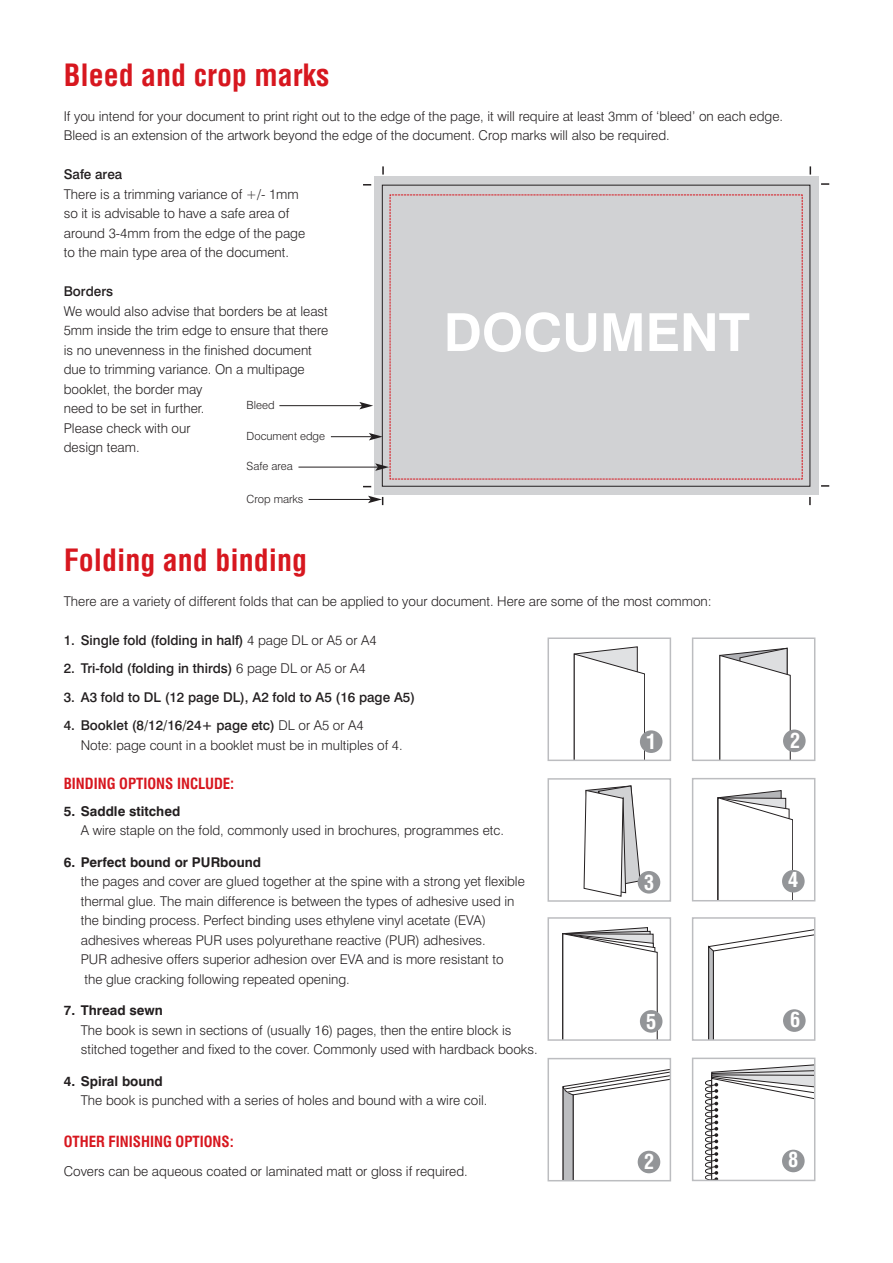
<style>
.page{position:relative;width:893px;height:1263px;background:#fff}
.page>*{position:absolute;margin:0;border:0;box-sizing:border-box;transform-origin:0 0}
.t1{font:700 52.5px "Swiss 721 BT";color:#fff}
.t2{font:700 condensed 30px "Helvetica";color:#d7171f}
.t3{font:700 condensed 20.4px "Helvetica";color:#fff}
.t4{font:700 condensed 15px "Swiss 721 BT";color:#d7171f}
.t5{font:300 13.5px/19.5px "Swiss 721 BT";color:#231f20}
.t6{font:500 13.5px "Swiss 721 BT";color:#231f20}
.t7{font:700 13.5px "Swiss 721 BT";color:#231f20}
.t8{font:300 11.25px "Swiss 721 BT";color:#231f20}
.s1{font-weight:300}
.s2{font-weight:500}
</style>
<div class="page">
<div style="left:374px;top:177px;width:444px;height:318px;background:#d1d2d4"></div>
<svg style="left:382px;top:166px;width:2px;height:9px"></svg>
<svg style="left:809px;top:166px;width:2px;height:9px"></svg>
<svg style="left:809px;top:497px;width:2px;height:8px"></svg>
<svg style="left:363px;top:184px;width:8px;height:2px"></svg>
<svg style="left:821px;top:183px;width:8px;height:2px"></svg>
<svg style="left:821px;top:485px;width:8px;height:2px"></svg>
<hr style="left:279px;top:405px;width:83px;height:1px;background:#231f20">
<hr style="left:331px;top:436px;width:40px;height:1px;background:#231f20">
<hr style="left:298px;top:467px;width:80px;height:1px;background:#231f20">
<svg style="left:359px;top:194px;width:444px;height:286px"></svg>
<hr style="left:309px;top:499px;width:62px;height:1px;background:#231f20">
<svg style="left:368px;top:496px;width:15px;height:9px"></svg>
<svg style="left:574px;top:647px;width:71px;height:111px"></svg>
<div style="left:547px;top:638px;width:124px;height:123px;border:2px solid #bcbdc0"></div>
<svg style="left:584px;top:786px;width:56px;height:110px"></svg>
<div style="left:547px;top:778px;width:124px;height:124px;border:2px solid #bcbdc0"></div>
<svg style="left:719px;top:648px;width:71px;height:110px"></svg>
<div style="left:692px;top:638px;width:123px;height:123px;border:2px solid #bcbdc0"></div>
<svg style="left:718px;top:790px;width:75px;height:108px"></svg>
<div style="left:692px;top:778px;width:123px;height:123px;border:2px solid #bcbdc0"></div>
<div style="left:640px;top:730px;width:22px;height:23px;background:#939598;border-radius:50%"></div>
<div style="left:638px;top:871px;width:22px;height:23px;background:#939598;border-radius:50%"></div>
<div style="left:782px;top:870px;width:22px;height:23px;background:#939598;border-radius:50%"></div>
<div style="left:783px;top:730px;width:22px;height:22px;background:#939598;border-radius:50%"></div>
<svg style="left:562px;top:927px;width:95px;height:111px"></svg>
<div style="left:547px;top:917px;width:124px;height:124px;border:2px solid #bcbdc0"></div>
<svg style="left:563px;top:1069px;width:105px;height:109px"></svg>
<div style="left:547px;top:1058px;width:124px;height:123px;border:2px solid #bcbdc0"></div>
<svg style="left:708px;top:929px;width:104px;height:109px"></svg>
<div style="left:692px;top:917px;width:123px;height:124px;border:2px solid #bcbdc0"></div>
<svg style="left:705px;top:1064px;width:107px;height:114px"></svg>
<div style="left:692px;top:1058px;width:123px;height:123px;border:2px solid #bcbdc0"></div>
<div style="left:640px;top:1010px;width:22px;height:23px;background:#939598;border-radius:50%"></div>
<div style="left:638px;top:1151px;width:22px;height:22px;background:#939598;border-radius:50%"></div>
<div style="left:782px;top:1150px;width:22px;height:22px;background:#939598;border-radius:50%"></div>
<div style="left:783px;top:1009px;width:22px;height:23px;background:#939598;border-radius:50%"></div>
<h2 class="t2" style="left:64px;top:64px;width:267px">Bleed and crop marks</h2>
<p class="t5" style="left:64px;top:108px;width:721px">If you intend for your document to print right out to the edge of the page, it will require at least 3mm of ‘bleed’ on each edge.<br>Bleed is an extension of the artwork beyond the edge of the document. Crop marks will also be required.</p>
<p class="t6" style="left:64px;top:170px;width:60px">Safe area</p>
<p class="t5" style="left:64px;top:186px;width:243px">There is a trimming variance of +/- 1mm so it is advisable to have a safe area of around 3-4mm from the edge of the page to the main type area of the document.</p>
<p class="t6" style="left:64px;top:287px;width:51px">Borders</p>
<p class="t5" style="left:64px;top:303px;width:266px">We would also advise that borders be at least<br>5mm inside the trim edge to ensure that there is no unevenness in the finished document due to trimming variance. On a multipage booklet, the border may<br>need to be set in further.<br>Please check with our<br>design team.</p>
<h1 class="t1" style="left:444px;top:313px;width:308px">DOCUMENT</h1>
<p class="t8" style="left:247px;top:401px;width:29px">Bleed</p>
<p class="t8" style="left:247px;top:432px;width:80px">Document edge</p>
<p class="t8" style="left:247px;top:462px;width:48px">Safe area</p>
<p class="t8" style="left:247px;top:495px;width:58px">Crop marks</p>
<h2 class="t2" style="left:64px;top:549px;width:245px">Folding and binding</h2>
<p class="t5" style="left:64px;top:592px;width:649px">There are a variety of different folds that can be applied to your document. Here are some of the most common:</p>
<p class="t6" style="left:64px;top:635px;width:314px">1. Single fold (folding in half) <span class="s1">4 page DL or A5 or A4</span></p>
<p class="t6" style="left:64px;top:663px;width:303px">2. Tri-fold (folding in thirds) <span class="s1">6 page DL or A5 or A4</span></p>
<p class="t6" style="left:64px;top:692px;width:353px">3. A3 fold to DL (12 page DL), A2 fold to A5 (16 page A5)</p>
<p class="t5" style="left:81px;top:717px;width:323px;text-indent:-17px"><span class="s2">4. Booklet (8/12/16/24+ page etc)</span> DL or A5 or A4<br>Note: page count in a booklet must be in multiples of 4.</p>
<p class="t4" style="left:64px;top:777px;width:172px">BINDING OPTIONS INCLUDE:</p>
<p class="t7" style="left:64px;top:806px;width:118px">5. Saddle stitched</p>
<p class="t5" style="left:81px;top:822px;width:425px">A wire staple on the fold, commonly used in brochures, programmes etc.</p>
<p class="t7" style="left:64px;top:857px;width:199px">6. Perfect bound or PURbound</p>
<p class="t5" style="left:81px;top:873px;width:445px">the pages and cover are glued together at the spine with a strong yet flexible thermal glue. The main difference is between the types of adhesive used in the binding process. Perfect binding uses ethylene vinyl acetate (EVA) adhesives whereas PUR uses polyurethane reactive (PUR) adhesives.<br>PUR adhesive offers superior adhesion over EVA and is more resistant to the glue cracking following repeated opening.</p>
<p class="t7" style="left:64px;top:1005px;width:101px">7. Thread sewn</p>
<p class="t5" style="left:81px;top:1021px;width:458px">The book is sewn in sections of (usually 16) pages, then the entire block is stitched together and fixed to the cover. Commonly used with hardback books.</p>
<p class="t7" style="left:64px;top:1076px;width:101px">4. Spiral bound</p>
<p class="t5" style="left:81px;top:1092px;width:408px">The book is punched with a series of holes and bound with a wire coil.</p>
<p class="t4" style="left:64px;top:1136px;width:172px">OTHER FINISHING OPTIONS:</p>
<p class="t5" style="left:64px;top:1162px;width:405px">Covers can be aqueous coated or laminated matt or gloss if required.</p>
<h3 class="t3" style="left:790px;top:732px;width:12px">2</h3>
<h3 class="t3" style="left:646px;top:734px;width:12px">1</h3>
<h3 class="t3" style="left:644px;top:874px;width:12px">3</h3>
<h3 class="t3" style="left:788px;top:872px;width:12px">4</h3>
<h3 class="t3" style="left:790px;top:1012px;width:12px">6</h3>
<h3 class="t3" style="left:646px;top:1013px;width:12px">5</h3>
<h3 class="t3" style="left:644px;top:1154px;width:12px">2</h3>
<h3 class="t3" style="left:788px;top:1152px;width:12px">8</h3>
</div>
